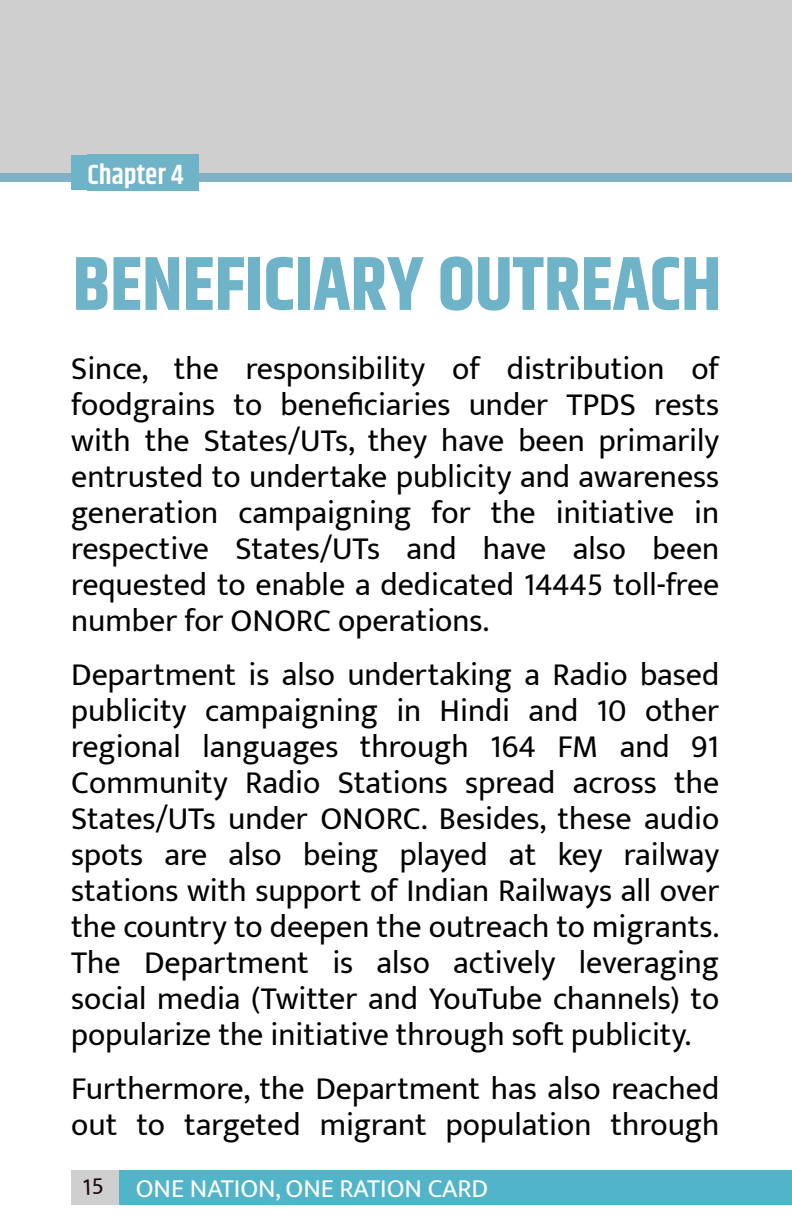
<style>
.page{position:relative;width:792px;height:1224px;background:#fff}
.page>*{position:absolute;margin:0;border:0;box-sizing:border-box;transform-origin:0 0}
.t1{font:700 76px "Khand";color:#6eb3c8}
.t2{font:32px/36px "Mukta";color:#020203;text-align:justify}
.t3{font:600 28px "Khand";color:#fff}
.t4{font:26px "Mukta";color:#fff}
</style>
<div class="page">
<div style="left:71px;top:1171px;width:721px;height:34px;background:#cfcfd0"></div>
<div style="left:119px;top:1171px;width:673px;height:34px;background:#52b4c9"></div>
<div style="left:0;top:172px;width:792px;height:10px;background:#80b1c4"></div>
<div style="left:0;top:0;width:792px;height:172px;background:#cfcfd0"></div>
<div style="left:71px;top:155px;width:119px;height:34px;background:#6eb3c8"></div>
<div style="left:88px;top:154px;width:111px;height:37px;background:#6eb3c8"></div>
<p class="t3" style="left:88px;top:156px;width:98px">Chapter 4</p>
<h1 class="t1" style="left:73px;top:230px;width:650px">BENEFICIARY OUTREACH</h1>
<p class="t2" style="left:71px;top:350px;width:650px">Since, the responsibility of distribution of foodgrains to beneficiaries under TPDS rests with the States/UTs, they have been primarily entrusted to undertake publicity and awareness generation campaigning for the initiative in respective States/UTs and have also been requested to enable a dedicated 14445 toll-free number for ONORC operations.</p>
<p class="t2" style="left:71px;top:656px;width:650px">Department is also undertaking a Radio based publicity campaigning in Hindi and 10 other regional languages through 164 FM and 91<br>Community Radio Stations spread across the States/UTs under ONORC. Besides, these audio spots are also being played at key railway stations with support of Indian Railways all over the country to deepen the outreach to migrants.<br>The Department is also actively leveraging social media (Twitter and YouTube channels) to popularize the initiative through soft publicity.</p>
<p class="t2" style="left:71px;top:1070px;width:650px">Furthermore, the Department has also reached out to targeted migrant population through</p>
<p class="t4" style="left:136px;top:1173px;width:354px">ONE NATION, ONE RATION CARD</p>
</div>
